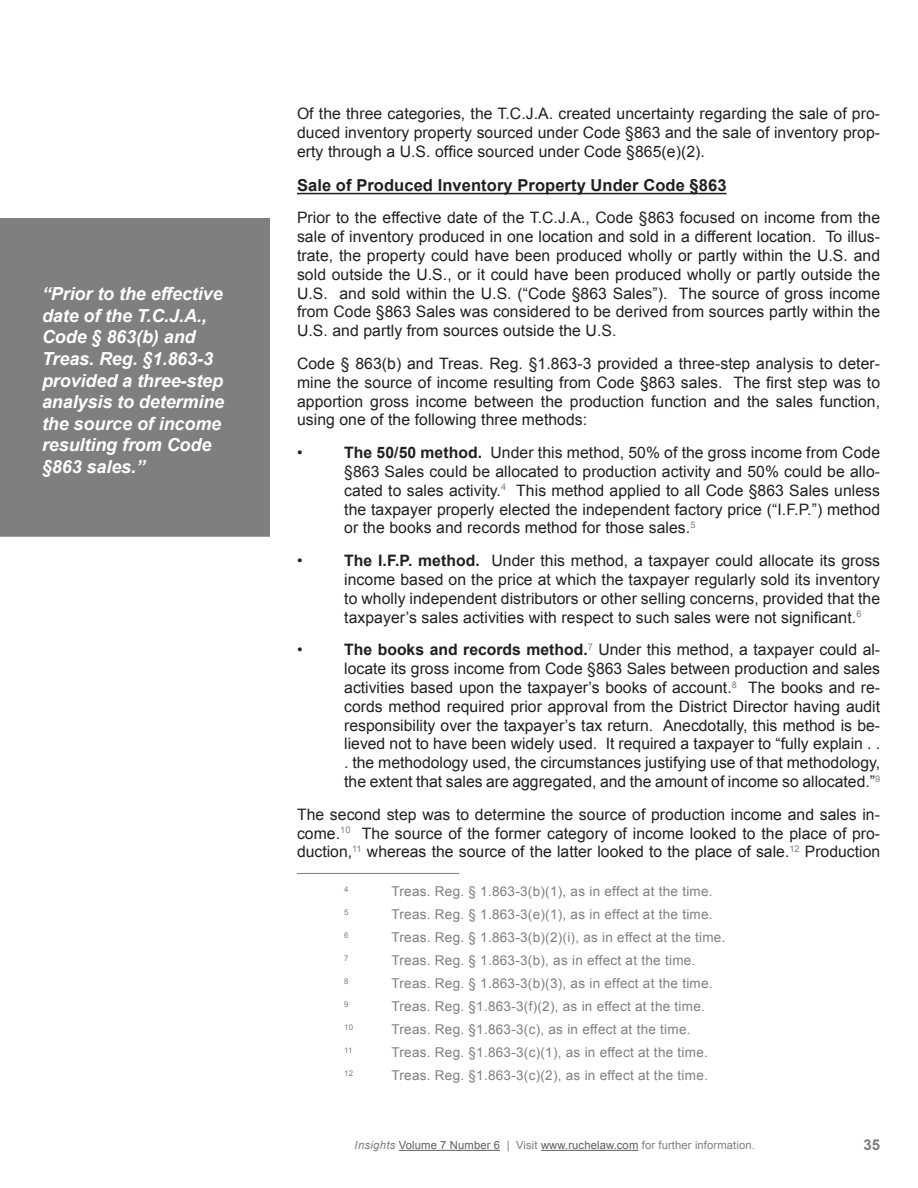
<style>
.page{position:relative;width:918px;height:1188px;background:#fff}
.page>*{position:absolute;margin:0;border:0;box-sizing:border-box;transform-origin:0 0}
.Callout_Box_Text{font:italic 700 18px/21.6px "Arial";letter-spacing:-.005em;color:#fff}
.Subheading_2{font:700 16.5px "Arial";letter-spacing:.005em;color:#231f20}
.Body_Text{font:15.75px/18.9px "Arial";letter-spacing:.005em;color:#231f20;text-align:justify}
.t1{font:700 15px "Arial";color:#7f7f7f}
.Footnote_Reference{font:13.5px "Arial";letter-spacing:.02em;color:#7f7f7f}
.t2{font:11.25px "Arial";letter-spacing:.01em;color:#5f5f5f}
.Footnote_Reference-2{font:7.8px "Arial";color:#7f7f7f}
.s1{font-weight:700}
.s2{font-style:italic;color:#7f7f7f}
.s3{color:#7f7f7f}
</style>
<div class="page">
<hr style="left:399px;top:1150px;width:101px;height:1px;background:#5f5f5f">
<hr style="left:541px;top:1150px;width:98px;height:1px;background:#5f5f5f">
<hr style="left:297px;top:193px;width:430px;height:1px;background:#231f20">
<hr style="left:297px;top:873px;width:162px;height:1px;background:#7f7f7f">
<div style="left:0;top:218px;width:270px;height:319px;background:#7f7f7f"></div>
<p class="Callout_Box_Text" style="left:42px;top:284px;width:184px">“Prior to the effective date of the T.C.J.A.,<br>Code § 863(b) and<br>Treas. Reg. §1.863-3 provided a three-step analysis to determine the source of income resulting from Code §863 sales.”</p>
<p class="Body_Text" style="left:297px;top:105px;width:585px">Of the three categories, the T.C.J.A. created uncertainty regarding the sale of pro&shy;duced inventory property sourced under Code §863 and the sale of inventory prop&shy;erty through a U.S. office sourced under Code §865(e)(2).</p>
<p class="Subheading_2" style="left:297px;top:174px;width:431px">Sale of Produced Inventory Property Under Code §863</p>
<p class="Body_Text" style="left:297px;top:208px;width:585px">Prior to the effective date of the T.C.J.A., Code §863 focused on income from the sale of inventory produced in one location and sold in a different location. To illus&shy;trate, the property could have been produced wholly or partly within the U.S. and sold outside the U.S., or it could have been produced wholly or partly outside the U.S. and sold within the U.S. (“Code §863 Sales”). The source of gross income from Code §863 Sales was considered to be derived from sources partly within the U.S. and partly from sources outside the U.S.</p>
<p class="Body_Text" style="left:297px;top:354px;width:585px">Code § 863(b) and Treas. Reg. §1.863-3 provided a three-step analysis to deter&shy;mine the source of income resulting from Code §863 sales. The first step was to apportion gross income between the production function and the sales function, using one of the following three methods:</p>
<p class="Body_Text" style="left:297px;top:443px;width:7px">•</p>
<p class="Body_Text" style="left:344px;top:443px;width:537px"><span class="s1">The 50/50 method.</span> Under this method, 50% of the gross income from Code §863 Sales could be allocated to production activity and 50% could be allo&shy;cated to sales activity.<sup>4</sup> This method applied to all Code §863 Sales unless the taxpayer properly elected the independent factory price (“I.F.P.”) method or the books and records method for those sales.<sup>5</sup></p>
<p class="Body_Text" style="left:297px;top:551px;width:7px">•</p>
<p class="Body_Text" style="left:344px;top:551px;width:537px"><span class="s1">The I.F.P. method.</span> Under this method, a taxpayer could allocate its gross income based on the price at which the taxpayer regularly sold its inventory to wholly independent distributors or other selling concerns, provided that the taxpayer’s sales activities with respect to such sales were not significant.<sup>6</sup></p>
<p class="Body_Text" style="left:297px;top:640px;width:7px">•</p>
<p class="Body_Text" style="left:344px;top:640px;width:537px"><span class="s1">The books and records method.</span><sup>7</sup> Under this method, a taxpayer could al&shy;locate its gross income from Code §863 Sales between production and sales activities based upon the taxpayer’s books of account.<sup>8</sup> The books and re&shy;cords method required prior approval from the District Director having audit responsibility over the taxpayer’s tax return. Anecdotally, this method is be&shy;lieved not to have been widely used. It required a taxpayer to “fully explain . . . the methodology used, the circumstances justifying use of that methodology, the extent that sales are aggregated, and the amount of income so allocated.”<sup>9</sup></p>
<p class="Body_Text" style="left:297px;top:805px;width:585px">The second step was to determine the source of production income and sales in&shy;come.<sup>10</sup> The source of the former category of income looked to the place of pro&shy;duction,<sup>11</sup> whereas the source of the latter looked to the place of sale.<sup>12</sup> Production</p>
<p class="Footnote_Reference-2" style="left:344px;top:884px;width:6px">4</p>
<p class="Footnote_Reference" style="left:391px;top:883px;width:323px">Treas. Reg. § 1.863-3(b)(1), as in effect at the time.</p>
<p class="Footnote_Reference-2" style="left:344px;top:907px;width:6px">5</p>
<p class="Footnote_Reference" style="left:391px;top:906px;width:323px">Treas. Reg. § 1.863-3(e)(1), as in effect at the time.</p>
<p class="Footnote_Reference-2" style="left:344px;top:930px;width:6px">6</p>
<p class="Footnote_Reference" style="left:391px;top:929px;width:335px">Treas. Reg. § 1.863-3(b)(2)(i), as in effect at the time.</p>
<p class="Footnote_Reference-2" style="left:344px;top:953px;width:6px">7</p>
<p class="Footnote_Reference" style="left:391px;top:952px;width:305px">Treas. Reg. § 1.863-3(b), as in effect at the time.</p>
<p class="Footnote_Reference-2" style="left:344px;top:976px;width:6px">8</p>
<p class="Footnote_Reference" style="left:391px;top:975px;width:323px">Treas. Reg. § 1.863-3(b)(3), as in effect at the time.</p>
<p class="Footnote_Reference-2" style="left:344px;top:999px;width:6px">9</p>
<p class="Footnote_Reference" style="left:391px;top:998px;width:315px">Treas. Reg. §1.863-3(f)(2), as in effect at the time.</p>
<p class="Footnote_Reference-2" style="left:344px;top:1022px;width:10px">10</p>
<p class="Footnote_Reference" style="left:391px;top:1021px;width:301px">Treas. Reg. §1.863-3(c), as in effect at the time.</p>
<p class="Footnote_Reference-2" style="left:344px;top:1045px;width:10px">11</p>
<p class="Footnote_Reference" style="left:391px;top:1043px;width:318px">Treas. Reg. §1.863-3(c)(1), as in effect at the time.</p>
<p class="Footnote_Reference-2" style="left:344px;top:1068px;width:10px">12</p>
<p class="Footnote_Reference" style="left:391px;top:1066px;width:318px">Treas. Reg. §1.863-3(c)(2), as in effect at the time.</p>
<p class="t2" style="left:355px;top:1138px;width:402px"><span class="s2">Insights</span> Volume 7 Number 6 <span class="s3">| Visit</span> www.ruchelaw.com <span class="s3">for further information.</span></p>
<p class="t1" style="left:863px;top:1135px;width:18px">35</p>
</div>
